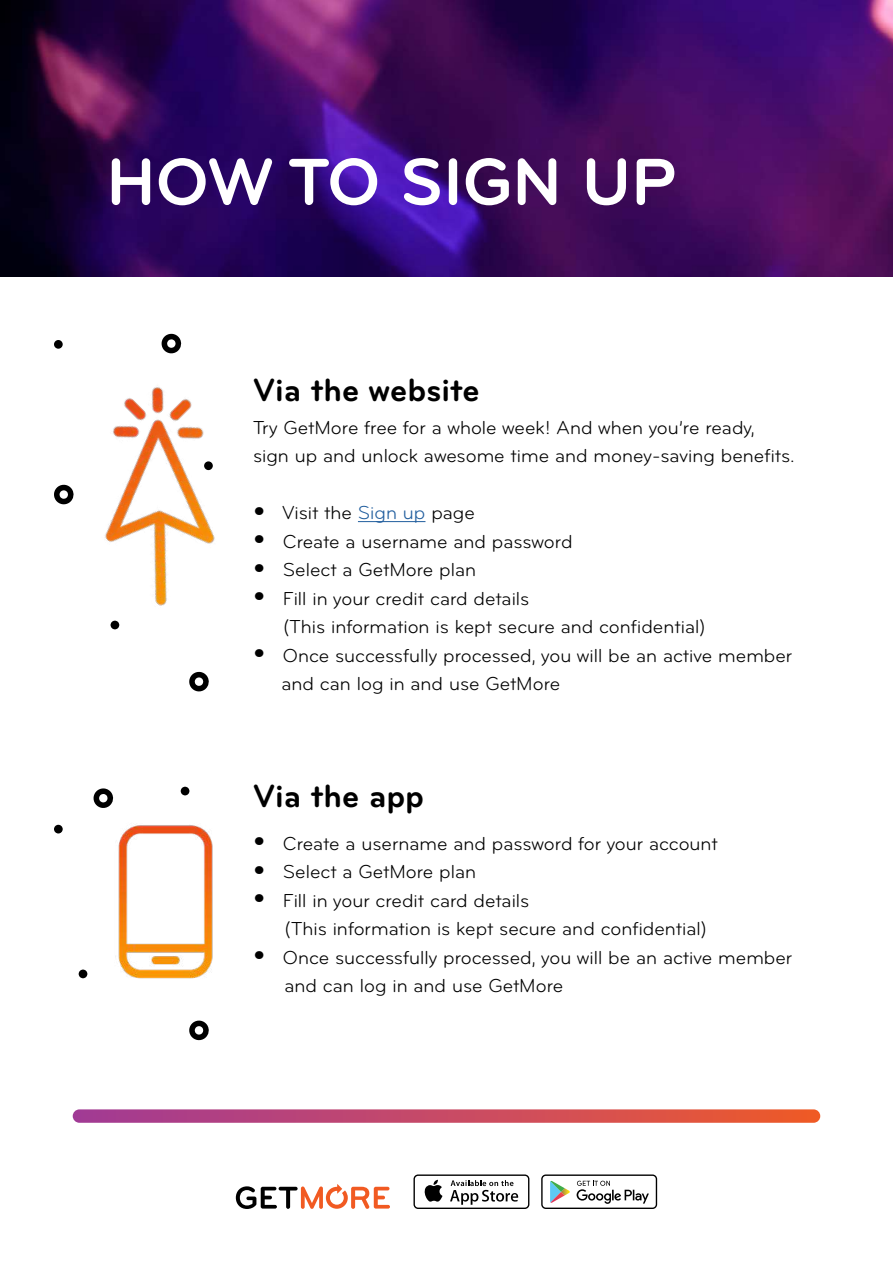
<style>
.page{position:relative;width:893px;height:1263px;background:#fff}
.page>*{position:absolute;margin:0;border:0;box-sizing:border-box;transform-origin:0 0}
.t1{font:700 68.55px "Bryant";color:#fff}
.t2{font:700 33.3px "Bryant";color:#000}
.t3{font:19.5px/28.5px "Bryant";color:#000}
.s1{font-weight:700;font-size:31.35px}
.s2{color:#215e9e}
</style>
<div class="page">
<img style="left:0;top:0;width:893px;height:276px">
<svg style="left:236px;top:1184px;width:154px;height:25px"></svg>
<div style="left:541px;top:1174px;width:116px;height:35px;border:1px solid #000;border-radius:4px"></div>
<svg style="left:577px;top:1181px;width:72px;height:23px"></svg>
<svg style="left:550px;top:1181px;width:20px;height:22px"></svg>
<div style="left:413px;top:1174px;width:116px;height:35px;border:1px solid #000;border-radius:4px"></div>
<svg style="left:424px;top:1180px;width:18px;height:22px"></svg>
<svg style="left:450px;top:1180px;width:68px;height:25px"></svg>
<svg style="left:73px;top:1109px;width:747px;height:14px;background:#ca5269"></svg>
<hr style="left:358px;top:521px;width:67px;height:1px;background:#215e9e">
<svg style="left:189px;top:672px;width:20px;height:20px"></svg>
<svg style="left:93px;top:788px;width:21px;height:20px"></svg>
<svg style="left:161px;top:333px;width:21px;height:18px"></svg>
<svg style="left:189px;top:1020px;width:20px;height:20px"></svg>
<div style="left:54px;top:825px;width:9px;height:8px;background:#000;border-radius:50%"></div>
<div style="left:54px;top:340px;width:9px;height:9px;background:#000;border-radius:50%"></div>
<div style="left:181px;top:787px;width:8px;height:8px;background:#000;border-radius:50%"></div>
<img style="left:78px;top:825px;width:135px;height:154px">
<img style="left:54px;top:351px;width:161px;height:279px">
<h1 class="t1" style="left:106px;top:146px;width:571px">HOW TO SIGN UP</h1>
<h2 class="t2" style="left:253px;top:373px;width:228px">Via the website</h2>
<p class="t3" style="left:253px;top:413px;width:543px">Try GetMore free for a whole week! And when you’re ready, sign up and unlock awesome time and money-saving benefits.</p>
<p class="t3" style="left:253px;top:499px;width:223px"><span class="s1">•</span> Visit the <span class="s2">Sign up</span> page</p>
<p class="t3" style="left:253px;top:527px;width:321px"><span class="s1">•</span> Create a username and password</p>
<p class="t3" style="left:253px;top:556px;width:225px"><span class="s1">•</span> Select a GetMore plan</p>
<p class="t3" style="left:283px;top:584px;width:424px;text-indent:-30px"><span class="s1">•</span> Fill in your credit card details<br>(This information is kept secure and confidential)</p>
<p class="t3" style="left:282px;top:641px;width:512px;text-indent:-29px"><span class="s1">•</span> Once successfully processed, you will be an active member and can log in and use GetMore</p>
<h2 class="t2" style="left:253px;top:779px;width:173px">Via the app</h2>
<p class="t3" style="left:253px;top:829px;width:466px"><span class="s1">•</span> Create a username and password for your account</p>
<p class="t3" style="left:253px;top:858px;width:225px"><span class="s1">•</span> Select a GetMore plan</p>
<p class="t3" style="left:284px;top:886px;width:424px;text-indent:-31px"><span class="s1">•</span> Fill in your credit card details<br>(This information is kept secure and confidential)</p>
<p class="t3" style="left:284px;top:943px;width:509px;text-indent:-31px"><span class="s1">•</span> Once successfully processed, you will be an active member and can log in and use GetMore</p>
</div>
